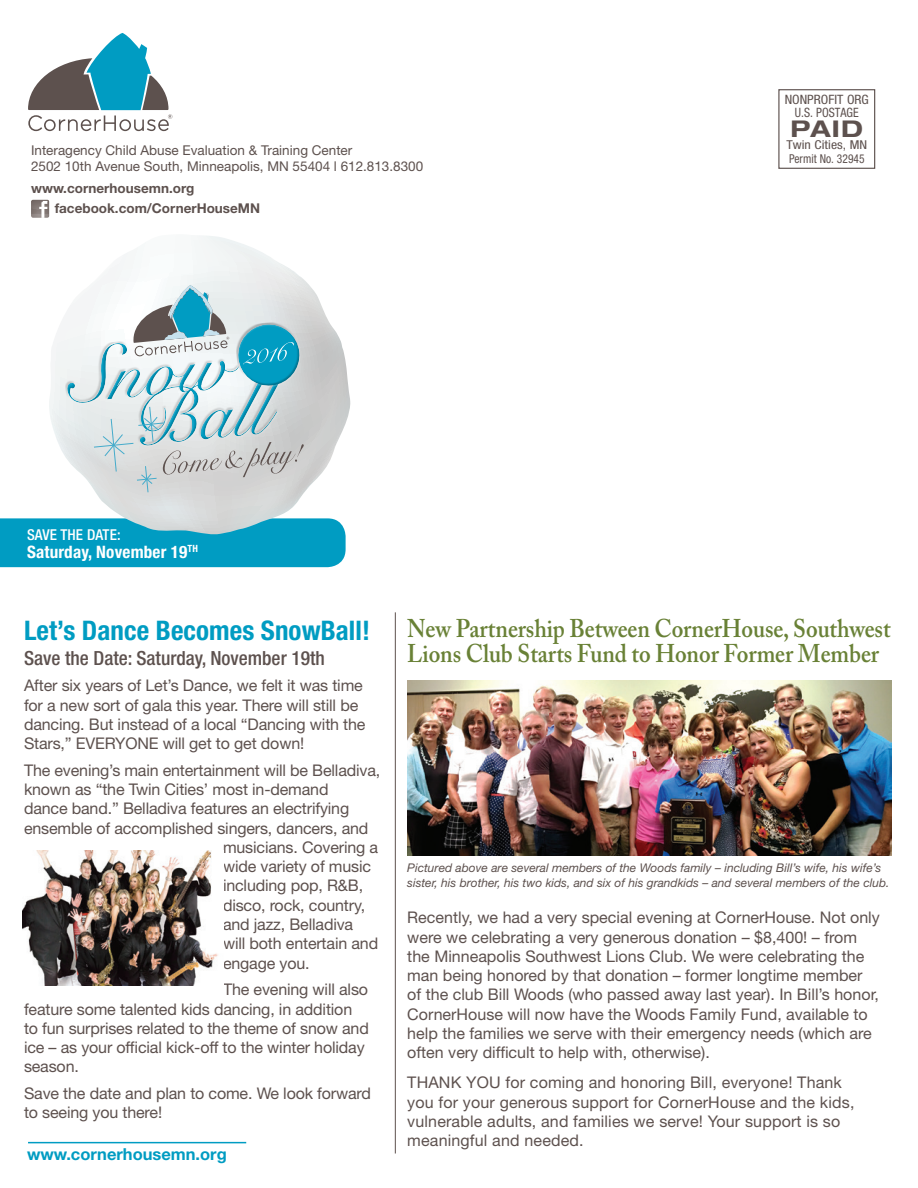
<style>
.page{position:relative;width:918px;height:1188px;background:#fff}
.page>*{position:absolute;margin:0;border:0;box-sizing:border-box;transform-origin:0 0}
.t1{font:77.1px "Snell Roundhand Script";color:#009cc2}
.t2{font:700 condensed 27px "Helvetica Neue LT Std";letter-spacing:.005em;color:#009cc2}
.t3{font:600 25.5px/25.5px "Adobe Caslon Pro";letter-spacing:-.005em;color:#698136;scale:.9 1}
.t4{font:700 expanded 23.1px "Helvetica Neue LT Std";color:#5d514e;scale:1.05 1}
.t5{font:500 condensed 19.5px "Helvetica Neue LT Std";color:#5d514e}
.t6{font:700 condensed 17.1px "Helvetica Neue LT Std";letter-spacing:.01em;color:#fff}
.t7{font:700 16.5px "Helvetica Neue LT Std";color:#009cc2}
.t8{font:16.05px/19.2px "Helvetica Neue LT Std";letter-spacing:-.01em;color:#5d514e}
.t9{font:16.05px/19.2px "Helvetica Neue LT Std";letter-spacing:.01em;color:#5d514e}
.t10{font:500 condensed 15px "Helvetica Neue LT Std";letter-spacing:.01em;color:#fff}
.t11{font:13.5px "Helvetica Neue LT Std";color:#5d514e}
.t12{font:700 13.5px "Helvetica Neue LT Std";color:#5d514e}
.t13{font:condensed 12.9px "Helvetica Neue LT Std";color:#5d514e;scale:1.05 1}
.t14{font:condensed 12.9px "Helvetica Neue LT Std";color:#5d514e;scale:.94 1}
.t15{font:condensed 12.15px "Helvetica Neue LT Std";color:#5d514e;scale:.94 1}
.t16{font:condensed 12.15px "Helvetica Neue LT Std";color:#5d514e;scale:1.13 1}
.t17{font:italic 12px/14.4px "Helvetica Neue LT Std";color:#5d514e}
</style>
<div class="page">
<img style="left:31px;top:200px;width:18px;height:18px">
<svg style="left:28px;top:33px;width:144px;height:98px"></svg>
<div style="left:778px;top:89px;width:97px;height:80px;border:1px solid #5d514e"></div>
<hr style="left:395px;top:612px;width:1px;height:542px;background:#5d514e">
<img style="left:23px;top:850px;width:195px;height:136px">
<div style="left:0;top:518px;width:346px;height:49px;background:#009cc2"></div>
<svg style="left:49px;top:236px;width:301px;height:299px"></svg>
<svg style="left:61px;top:285px;width:244px;height:208px"></svg>
<img style="left:407px;top:680px;width:484px;height:175px">
<hr style="left:28px;top:1142px;width:218px;height:1px;background:#009cc2">
<p class="t11" style="left:31px;top:142px;width:323px">Interagency Child Abuse Evaluation &amp; Training Center</p>
<p class="t11" style="left:31px;top:158px;width:394px">2502 10th Avenue South, Minneapolis, MN 55404 l 612.813.8300</p>
<p class="t12" style="left:31px;top:180px;width:165px">www.cornerhousemn.org</p>
<p class="t12" style="left:55px;top:200px;width:207px">facebook.com/CornerHouseMN</p>
<h1 class="t1" style="left:63px;top:335px;width:163px;rotate:-6deg">Snow</h1>
<h1 class="t1" style="left:126px;top:378px;width:139px;rotate:-6deg">Ball</h1>
<p class="t10" style="left:27px;top:525px;width:95px">SAVE THE DATE:</p>
<p class="t6" style="left:27px;top:541px;width:173px">Saturday, November 19<sup>TH</sup></p>
<p class="t13" style="left:785px;top:92px;width:82px">NONPROFIT ORG</p>
<p class="t14" style="left:795px;top:105px;width:69px">U.S. POSTAGE</p>
<p class="t4" style="left:790px;top:114px;width:71px">PAID</p>
<p class="t16" style="left:786px;top:138px;width:73px">Twin Cities, MN</p>
<p class="t15" style="left:789px;top:151px;width:82px">Permit No. 32945</p>
<p class="t2" style="left:24px;top:614px;width:348px">Let’s Dance Becomes SnowBall!</p>
<p class="t5" style="left:24px;top:646px;width:303px">Save the Date: Saturday, November 19th</p>
<p class="t8" style="left:24px;top:676px;width:343px">After six years of Let’s Dance, we felt it was time for a new sort of gala this year. There will still be dancing. But instead of a local “Dancing with the Stars,” EVERYONE will get to get down!</p>
<p class="t8" style="left:24px;top:760px;width:358px">The evening’s main entertainment will be Belladiva,</p>
<p class="t8" style="left:24px;top:780px;width:306px">known as “the Twin Cities’ most in-demand</p>
<p class="t8" style="left:24px;top:799px;width:327px">dance band.” Belladiva features an electrifying</p>
<p class="t8" style="left:24px;top:818px;width:346px">ensemble of accomplished singers, dancers, and</p>
<p class="t8" style="left:223px;top:837px;width:157px">musicians. Covering a</p>
<p class="t8" style="left:223px;top:857px;width:150px">wide variety of music</p>
<p class="t8" style="left:223px;top:876px;width:142px">including pop, R&amp;B,</p>
<p class="t8" style="left:223px;top:895px;width:144px">disco, rock, country,</p>
<p class="t8" style="left:223px;top:914px;width:132px">and jazz, Belladiva</p>
<p class="t8" style="left:223px;top:934px;width:157px">will both entertain and</p>
<p class="t8" style="left:223px;top:953px;width:88px">engage you.</p>
<p class="t8" style="left:24px;top:980px;width:346px;text-indent:199px">The evening will also feature some talented kids dancing, in addition to fun surprises related to the theme of snow and ice – as your official kick-off to the winter holiday season.</p>
<p class="t8" style="left:24px;top:1084px;width:348px">Save the date and plan to come. We look forward to seeing you there!</p>
<p class="t7" style="left:27px;top:1144px;width:201px">www.cornerhousemn.org</p>
<p class="t3" style="left:407px;top:615px;width:539px">New Partnership Between CornerHouse, Southwest<br>Lions Club Starts Fund to Honor Former Member</p>
<p class="t17" style="left:407px;top:860px;width:484px">Pictured above are several members of the Woods family – including Bill’s wife, his wife’s sister, his brother, his two kids, and six of his grandkids – and several members of the club.</p>
<p class="t8" style="left:407px;top:908px;width:474px">Recently, we had a very special evening at CornerHouse. Not only were we celebrating a very generous donation – $8,400! – from the Minneapolis Southwest Lions Club. We were celebrating the man being honored by that donation – former longtime member of the club Bill Woods (who passed away last year). In Bill’s honor, CornerHouse will now have the Woods Family Fund, available to help the families we serve with their emergency needs (which are often very difficult to help with, otherwise).</p>
<p class="t9" style="left:407px;top:1073px;width:449px">THANK YOU for coming and honoring Bill, everyone! Thank you for your generous support for CornerHouse and the kids, vulnerable adults, and families we serve! Your support is so meaningful and needed.</p>
</div>
